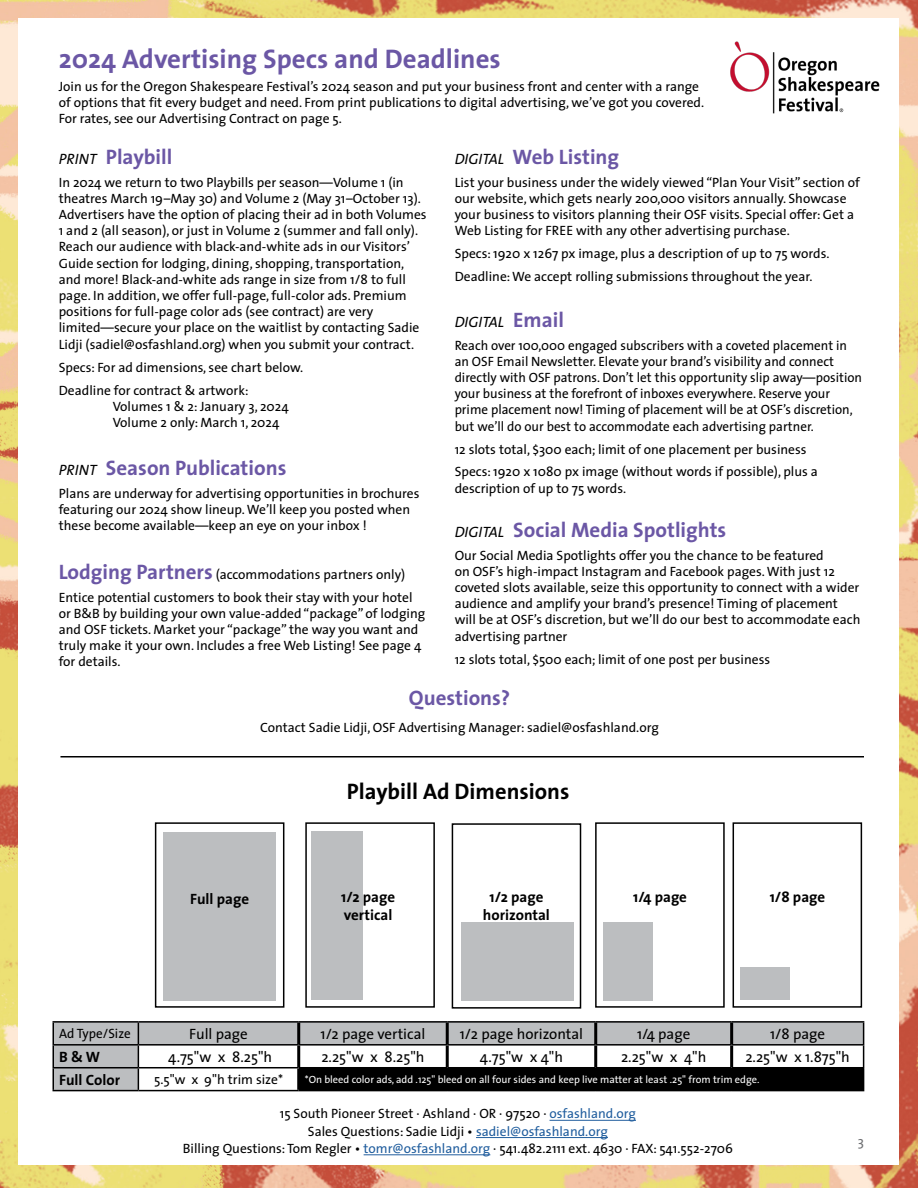
<style>
.page{position:relative;width:918px;height:1188px;background:#fff}
.page>*{position:absolute;margin:0;border:0;box-sizing:border-box;transform-origin:0 0}
.t1{font:700 27px "The Sans";color:#6b57a5}
.t2{font:700 22.5px "The Sans";color:#000}
.t3{font:700 21px "The Sans";color:#6b57a5}
.t4{font:15px "The Sans";color:#000}
.t5{font:700 15px/18px "The Sans";color:#000}
.t6{font:italic 15px "The Sans";color:#000}
.t7{font:13.5px/16.2px "The Sans";color:#000}
.t8{font:13.5px "The Sans";color:#6d6e71}
.t9{font:10.5px "The Sans";color:#fff}
.s1{font-weight:400;font-style:italic;font-size:15px;color:#000}
.s2{font-weight:700;font-size:21px;color:#6b57a5}
.s3{font-weight:700;font-style:normal;font-size:21px;color:#6b57a5}
.s4{color:#215e9e}
</style>
<div class="page">
<img style="left:0;top:0;width:918px;height:1188px">
<div style="left:18px;top:18px;width:880px;height:1146px;background:#fff"></div>
<img style="left:730px;top:41px;width:150px;height:73px">
<hr style="left:550px;top:1120px;width:86px;height:1px;background:#215e9e">
<hr style="left:476px;top:1137px;width:132px;height:1px;background:#215e9e">
<hr style="left:364px;top:1155px;width:126px;height:1px;background:#215e9e">
<div style="left:733px;top:822px;width:129px;height:186px;border:2px solid #000"></div>
<div style="left:740px;top:967px;width:50px;height:33px;background:#bcbec0"></div>
<hr style="left:138px;top:1021px;width:161px;height:2px;background:#000">
<hr style="left:299px;top:1021px;width:148px;height:2px;background:#000">
<hr style="left:447px;top:1021px;width:149px;height:2px;background:#000">
<hr style="left:596px;top:1021px;width:136px;height:2px;background:#000">
<hr style="left:732px;top:1021px;width:132px;height:2px;background:#000">
<hr style="left:52px;top:1046px;width:2px;height:21px;background:#000">
<hr style="left:52px;top:1067px;width:86px;height:1px;background:#000">
<hr style="left:52px;top:1068px;width:2px;height:22px;background:#000">
<hr style="left:52px;top:1090px;width:86px;height:1px;background:#000">
<hr style="left:52px;top:1021px;width:86px;height:2px;background:#000">
<hr style="left:52px;top:1023px;width:2px;height:21px;background:#000">
<svg style="left:53px;top:1022px;width:811px;height:69px"></svg>
<hr style="left:52px;top:1044px;width:86px;height:2px;background:#000">
<div style="left:155px;top:822px;width:129px;height:186px;border:2px solid #000"></div>
<div style="left:163px;top:832px;width:113px;height:169px;background:#bcbec0"></div>
<div style="left:305px;top:822px;width:130px;height:186px;border:2px solid #000"></div>
<div style="left:311px;top:831px;width:52px;height:169px;background:#bcbec0"></div>
<div style="left:452px;top:823px;width:129px;height:186px;border:2px solid #000"></div>
<div style="left:461px;top:923px;width:112px;height:78px;background:#bcbec0"></div>
<div style="left:595px;top:822px;width:130px;height:186px;border:2px solid #000"></div>
<div style="left:604px;top:923px;width:49px;height:78px;background:#bcbec0"></div>
<hr style="left:60px;top:756px;width:804px;height:2px;background:#000">
<h1 class="t1" style="left:59px;top:36px;width:444px">2024 Advertising Specs and Deadlines</h1>
<p class="t7" style="left:59px;top:78px;width:647px">Join us for the Oregon Shakespeare Festival’s 2024 season and put your business front and center with a range of options that fit every budget and need. From print publications to digital advertising, we’ve got you covered.<br>For rates, see our Advertising Contract on page 5.</p>
<h3 class="t3" style="left:59px;top:139px;width:115px"><span class="s1">PRINT</span> Playbill</h3>
<p class="t7" style="left:59px;top:174px;width:369px">In 2024 we return to two Playbills per season—Volume 1 (in theatres March 19–May 30) and Volume 2 (May 31–October 13).<br>Advertisers have the option of placing their ad in both Volumes 1 and 2 (all season), or just in Volume 2 (summer and fall only).<br>Reach our audience with black-and-white ads in our Visitors’ Guide section for lodging, dining, shopping, transportation, and more! Black-and-white ads range in size from 1/8 to full page. In addition, we offer full-page, full-color ads. Premium positions for full-page color ads (see contract) are very limited—secure your place on the waitlist by contacting Sadie Lidji (sadiel@osfashland.org) when you submit your contract.</p>
<p class="t7" style="left:59px;top:355px;width:246px;line-height:23px">Specs: For ad dimensions, see chart below.<br>Deadline for contract &amp; artwork:</p>
<p class="t7" style="left:113px;top:398px;width:177px">Volumes 1 &amp; 2: January 3, 2024<br>Volume 2 only: March 1, 2024</p>
<h3 class="t3" style="left:59px;top:450px;width:229px"><span class="s1">PRINT</span> Season Publications</h3>
<p class="t7" style="left:59px;top:485px;width:362px">Plans are underway for advertising opportunities in brochures featuring our 2024 show lineup. We’ll keep you posted when these become available—keep an eye on your inbox !</p>
<p class="t7" style="left:59px;top:562px;width:355px;line-height:23px"><span class="s2">Lodging Partners</span> (accommodations partners only)<br>Entice potential customers to book their stay with your hotel</p>
<p class="t7" style="left:59px;top:605px;width:368px">or B&amp;B by building your own value-added “package” of lodging and OSF tickets. Market your “package” the way you want and truly make it your own. Includes a free Web Listing! See page 4 for details.</p>
<h3 class="t3" style="left:455px;top:139px;width:166px"><span class="s1">DIGITAL</span> Web Listing</h3>
<p class="t7" style="left:455px;top:174px;width:407px">List your business under the widely viewed “Plan Your Visit” section of our website, which gets nearly 200,000 visitors annually. Showcase your business to visitors planning their OSF visits. Special offer: Get a Web Listing for FREE with any other advertising purchase.</p>
<p class="t7" style="left:455px;top:242px;width:376px;line-height:23px">Specs: 1920 x 1267 px image, plus a description of up to 75 words.<br>Deadline: We accept rolling submissions throughout the year.</p>
<p class="t6" style="left:455px;top:309px;width:111px">DIGITAL <span class="s3">Email</span></p>
<p class="t7" style="left:455px;top:336px;width:409px">Reach over 100,000 engaged subscribers with a coveted placement in an OSF Email Newsletter. Elevate your brand’s visibility and connect directly with OSF patrons. Don’t let this opportunity slip away—position your business at the forefront of inboxes everywhere. Reserve your prime placement now! Timing of placement will be at OSF’s discretion, but we’ll do our best to accommodate each advertising partner.</p>
<p class="t7" style="left:455px;top:437px;width:365px;line-height:23px">12 slots total, $300 each; limit of one placement per business<br>Specs: 1920 x 1080 px image (without words if possible), plus a</p>
<p class="t7" style="left:455px;top:480px;width:173px">description of up to 75 words.</p>
<h3 class="t3" style="left:455px;top:512px;width:273px"><span class="s1">DIGITAL</span> Social Media Spotlights</h3>
<p class="t7" style="left:455px;top:546px;width:407px">Our Social Media Spotlights offer you the chance to be featured<br>on OSF’s high-impact Instagram and Facebook pages. With just 12 coveted slots available, seize this opportunity to connect with a wider audience and amplify your brand’s presence! Timing of placement will be at OSF’s discretion, but we’ll do our best to accommodate each advertising partner</p>
<p class="t7" style="left:455px;top:650px;width:317px">12 slots total, $500 each; limit of one post per business</p>
<h3 class="t3" style="left:409px;top:681px;width:103px">Questions?</h3>
<p class="t7" style="left:260px;top:718px;width:400px">Contact Sadie Lidji, OSF Advertising Manager: sadiel@osfashland.org</p>
<h2 class="t2" style="left:347px;top:772px;width:224px">Playbill Ad Dimensions</h2>
<p class="t5" style="left:190px;top:890px;width:60px">Full page</p>
<p class="t5" style="left:341px;top:888px;width:55px">1/2 page vertical</p>
<p class="t5" style="left:483px;top:888px;width:69px;text-align:center">1/2 page horizontal</p>
<p class="t5" style="left:633px;top:888px;width:55px">1/4 page</p>
<p class="t5" style="left:770px;top:888px;width:57px">1/8 page</p>
<p class="t7" style="left:59px;top:1025px;width:73px">Ad Type/Size</p>
<p class="t4" style="left:189px;top:1021px;width:60px">Full page</p>
<p class="t4" style="left:321px;top:1021px;width:106px">1/2 page vertical</p>
<p class="t4" style="left:460px;top:1021px;width:125px">1/2 page horizontal</p>
<p class="t4" style="left:637px;top:1021px;width:55px">1/4 page</p>
<p class="t4" style="left:770px;top:1021px;width:57px">1/8 page</p>
<p class="t5" style="left:59px;top:1047px;width:42px">B &amp; W</p>
<p class="t4" style="left:168px;top:1044px;width:106px">4.75"w x 8.25"h</p>
<p class="t4" style="left:321px;top:1044px;width:105px">2.25"w x 8.25"h</p>
<p class="t4" style="left:480px;top:1044px;width:85px">4.75"w x 4"h</p>
<p class="t4" style="left:621px;top:1044px;width:87px">2.25"w x 4"h</p>
<p class="t4" style="left:745px;top:1044px;width:106px">2.25"w x 1.875"h</p>
<p class="t5" style="left:59px;top:1070px;width:62px">Full Color</p>
<p class="t7" style="left:154px;top:1071px;width:131px">5.5"w x 9"h trim size*</p>
<p class="t9" style="left:305px;top:1071px;width:456px">*On bleed color ads, add .125" bleed on all four sides and keep live matter at least .25" from trim edge.</p>
<p class="t7" style="left:183px;top:1105px;width:552px;line-height:17.2px;text-align:center">15 South Pioneer Street · Ashland · OR · 97520 · <span class="s4">osfashland.org<br></span>Sales Questions: Sadie Lidji • <span class="s4">sadiel@osfashland.org<br></span>Billing Questions: Tom Regler • <span class="s4">tomr@osfashland.org</span> · 541.482.2111 ext. 4630 · FAX: 541.552-2706</p>
<p class="t8" style="left:858px;top:1130px;width:8px">3</p>
</div>
